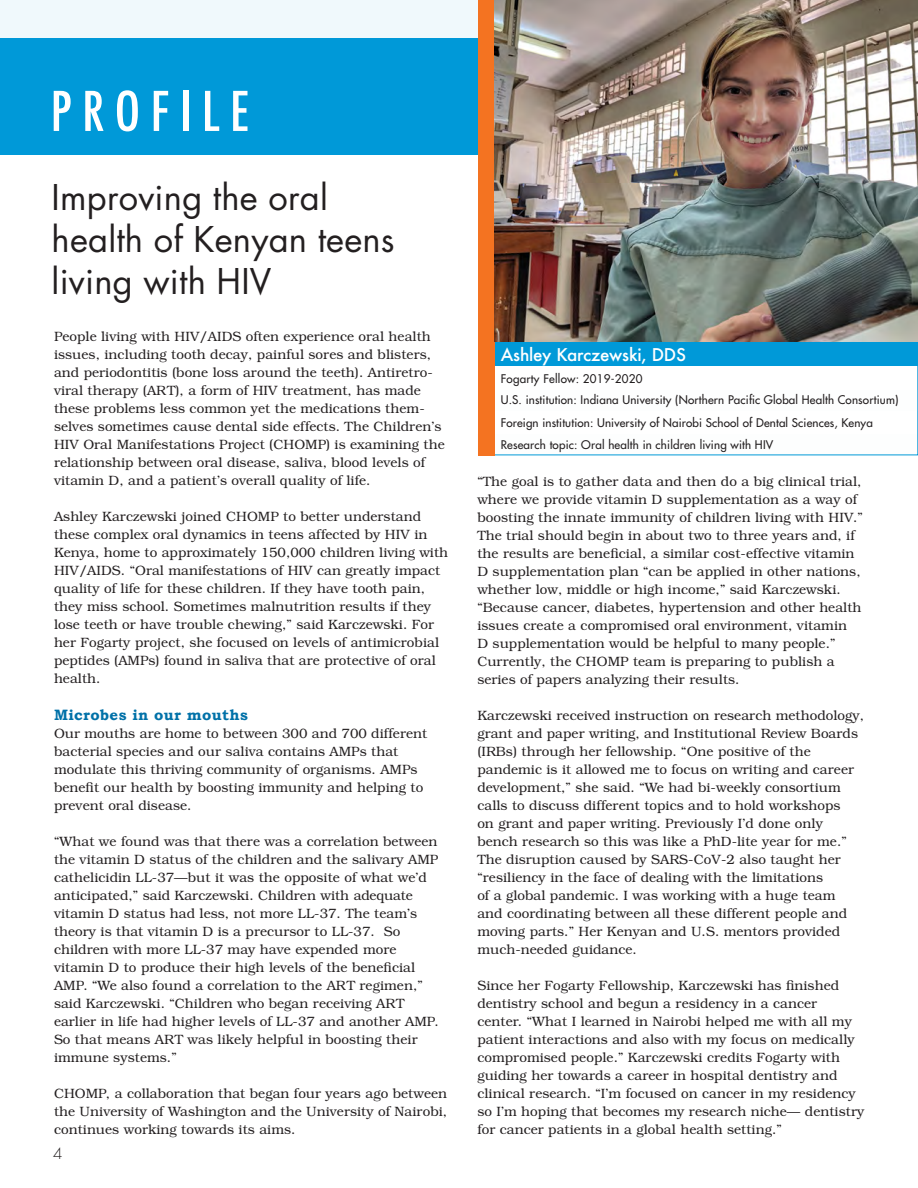
<style>
.page{position:relative;width:918px;height:1188px;background:#fff}
.page>*{position:absolute;margin:0;border:0;box-sizing:border-box;transform-origin:0 0}
.t1{font:500 condensed 53.25px "Futura";letter-spacing:.2em;color:#fff}
.t2{font:34.5px/42px "Futura Std";letter-spacing:.005em;color:#231f20}
.t3{font:500 17.1px "Futura";letter-spacing:-.01em;color:#fff}
.t4{font:700 15px "Bookman Old Style";letter-spacing:.025em;color:#0071a8}
.t5{font:300 15px "Futura Std";color:#231f20}
.t6{font:300 13.5px/18px "Bookman Std";letter-spacing:.005em;color:#231f20}
.t7{font:500 11.7px/21px "Futura Std";letter-spacing:.015em;color:#231f20}
</style>
<div class="page">
<div style="left:0;top:0;width:478px;height:38px;background:#f0f9fc"></div>
<div style="left:0;top:38px;width:917px;height:117px;background:#0099d8"></div>
<div style="left:481px;top:342px;width:437px;height:24px;background:#0099d8"></div>
<div style="left:478px;top:0;width:17px;height:455px;background:#f47321"></div>
<img style="left:495px;top:0;width:423px;height:342px">
<h1 class="t1" style="left:51px;top:77px;width:200px">PROFILE</h1>
<h1 class="t2" style="left:52px;top:177px;width:345px">Improving the oral health of Kenyan teens living with HIV</h1>
<p class="t6" style="left:54px;top:328px;width:392px">People living with HIV/AIDS often experience oral health issues, including tooth decay, painful sores and blisters, and periodontitis (bone loss around the teeth). Antiretro&shy;viral therapy (ART), a form of HIV treatment, has made these problems less common yet the medications them&shy;selves sometimes cause dental side effects. The Children’s HIV Oral Manifestations Project (CHOMP) is examining the relationship between oral disease, saliva, blood levels of vitamin D, and a patient’s overall quality of life.</p>
<p class="t6" style="left:54px;top:508px;width:396px">Ashley Karczewski joined CHOMP to better understand these complex oral dynamics in teens affected by HIV in Kenya, home to approximately 150,000 children living with HIV/AIDS. “Oral manifestations of HIV can greatly impact quality of life for these children. If they have tooth pain, they miss school. Sometimes malnutrition results if they lose teeth or have trouble chewing,” said Karczewski. For her Fogarty project, she focused on levels of antimicrobial peptides (AMPs) found in saliva that are protective of oral health.</p>
<p class="t4" style="left:54px;top:704px;width:195px">Microbes in our mouths</p>
<p class="t6" style="left:54px;top:724px;width:375px">Our mouths are home to between 300 and 700 different bacterial species and our saliva contains AMPs that modulate this thriving community of organisms. AMPs benefit our health by boosting immunity and helping to prevent oral disease.</p>
<p class="t6" style="left:54px;top:832px;width:386px">“What we found was that there was a correlation between the vitamin D status of the children and the salivary AMP cathelicidin LL-37—but it was the opposite of what we’d anticipated,” said Karczewski. Children with adequate vitamin D status had less, not more LL-37. The team’s theory is that vitamin D is a precursor to LL-37. So children with more LL-37 may have expended more vitamin D to produce their high levels of the beneficial AMP. “We also found a correlation to the ART regimen,” said Karczewski. “Children who began receiving ART earlier in life had higher levels of LL-37 and another AMP.<br>So that means ART was likely helpful in boosting their immune systems.”</p>
<p class="t6" style="left:54px;top:1084px;width:395px;text-align:justify">CHOMP, a collaboration that began four years ago between the University of Washington and the University of Nairobi, continues working towards its aims.</p>
<p class="t5" style="left:53px;top:1145px;width:11px">4</p>
<p class="t3" style="left:501px;top:343px;width:187px">Ashley Karczewski, DDS</p>
<p class="t7" style="left:501px;top:368px;width:399px">Fogarty Fellow: 2019-2020<br>U.S. institution: Indiana University (Northern Pacific Global Health Consortium)</p>
<p class="t7" style="left:501px;top:411px;width:374px;line-height:22px">Foreign institution: University of Nairobi School of Dental Sciences, Kenya<br>Research topic: Oral health in children living with HIV</p>
<p class="t6" style="left:477px;top:473px;width:387px">“The goal is to gather data and then do a big clinical trial, where we provide vitamin D supplementation as a way of boosting the innate immunity of children living with HIV.” The trial should begin in about two to three years and, if the results are beneficial, a similar cost-effective vitamin D supplementation plan “can be applied in other nations, whether low, middle or high income,” said Karczewski. “Because cancer, diabetes, hypertension and other health issues create a compromised oral environment, vitamin<br>D supplementation would be helpful to many people.” Currently, the CHOMP team is preparing to publish a series of papers analyzing their results.</p>
<p class="t6" style="left:477px;top:707px;width:388px">Karczewski received instruction on research methodology, grant and paper writing, and Institutional Review Boards (IRBs) through her fellowship. “One positive of the pandemic is it allowed me to focus on writing and career development,” she said. “We had bi-weekly consortium calls to discuss different topics and to hold workshops<br>on grant and paper writing. Previously I’d done only bench research so this was like a PhD-lite year for me.” The disruption caused by SARS-CoV-2 also taught her “resiliency in the face of dealing with the limitations<br>of a global pandemic. I was working with a huge team<br>and coordinating between all these different people and moving parts.” Her Kenyan and U.S. mentors provided much-needed guidance.</p>
<p class="t6" style="left:477px;top:977px;width:388px">Since her Fogarty Fellowship, Karczewski has finished dentistry school and begun a residency in a cancer center. “What I learned in Nairobi helped me with all my patient interactions and also with my focus on medically compromised people.” Karczewski credits Fogarty with guiding her towards a career in hospital dentistry and clinical research. “I’m focused on cancer in my residency so I’m hoping that becomes my research niche— dentistry for cancer patients in a global health setting.”</p>
</div>
